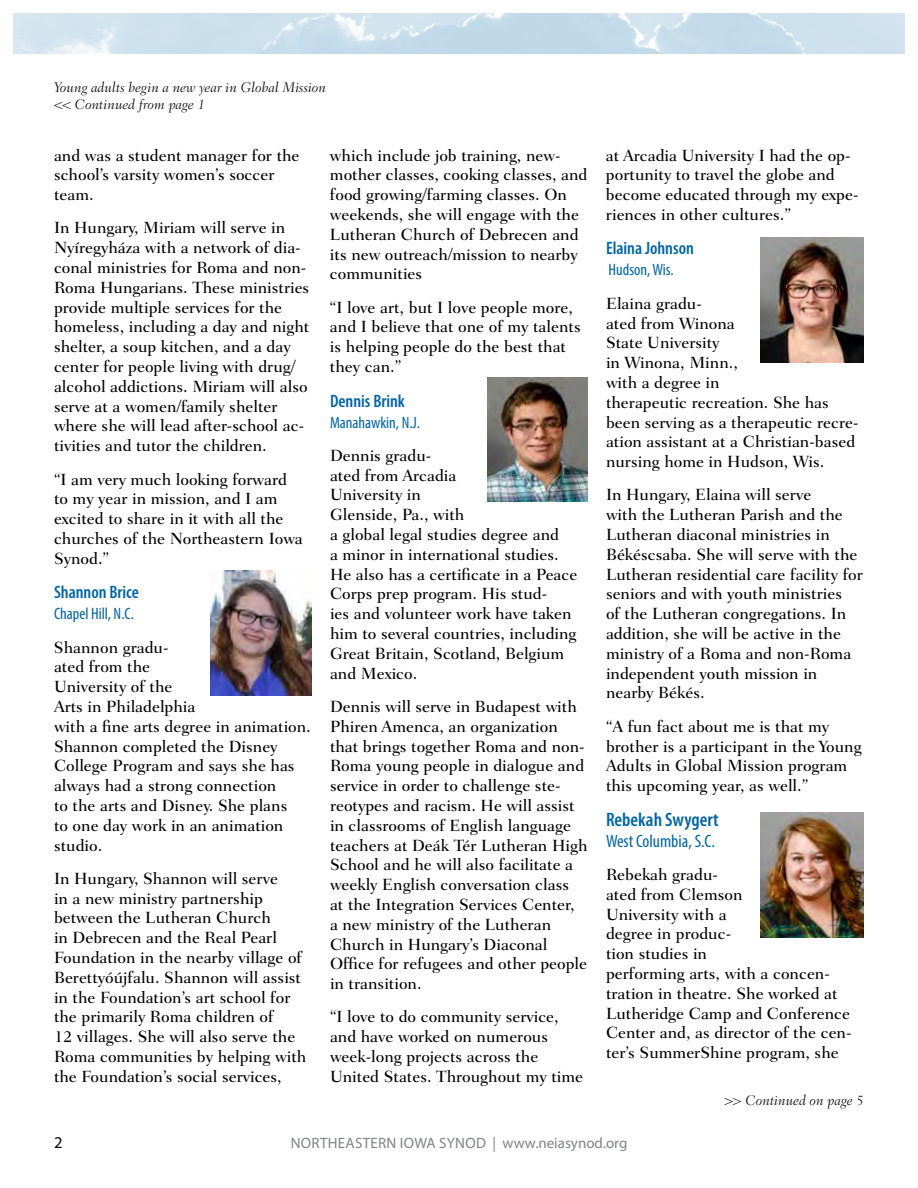
<style>
.page{position:relative;width:918px;height:1188px;background:#fff}
.page>*{position:absolute;margin:0;border:0;box-sizing:border-box;transform-origin:0 0}
.t1{font:600 condensed 19.5px "Myriad Pro";color:#0065a4}
.t2{font:600 condensed 18px "Myriad Pro";color:#0065a4}
.t3{font:condensed 18px "Myriad Pro";color:#0065a4}
.t4{font:500 16.5px/19.8px "Fairfield LT Std";color:#000}
.t5{font:condensed 16.5px "Myriad Pro";color:#0065a4}
.t6{font:16.5px "Myriad Pro";color:#000}
.t7{font:15px "Myriad Pro";letter-spacing:.02em;color:#808285}
.t8{font:italic 300 14.25px/17.1px "Fairfield LT Std";color:#000}
</style>
<div class="page">
<img style="left:14px;top:14px;width:890px;height:40px">
<img style="left:760px;top:238px;width:104px;height:125px">
<img style="left:487px;top:377px;width:101px;height:124px">
<img style="left:211px;top:570px;width:101px;height:125px">
<img style="left:761px;top:812px;width:102px;height:125px">
<p class="t8" style="left:54px;top:79px;width:274px">Young adults begin a new year in Global Mission &lt;&lt; Continued from page 1</p>
<p class="t4" style="left:54px;top:145px;width:247px">and was a student manager for the school’s varsity women’s soccer team.</p>
<p class="t4" style="left:54px;top:218px;width:257px">In Hungary, Miriam will serve in Nyíregyháza with a network of dia&shy;conal ministries for Roma and non-Roma Hungarians. These ministries provide multiple services for the homeless, including a day and night shelter, a soup kitchen, and a day center for people living with drug/ alcohol addictions. Miriam will also serve at a women/family shelter where she will lead after-school ac&shy;tivities and tutor the children.</p>
<p class="t4" style="left:54px;top:469px;width:250px">“I am very much looking forward to my year in mission, and I am excited to share in it with all the churches of the Northeastern Iowa<br>Synod.”</p>
<p class="t2" style="left:54px;top:581px;width:86px">Shannon Brice</p>
<p class="t5" style="left:54px;top:604px;width:81px">Chapel Hill, N.C.</p>
<p class="t4" style="left:54px;top:637px;width:258px">Shannon gradu-<br>ated from the<br>University of the<br>Arts in Philadelphia<br>with a fine arts degree in animation.<br>Shannon completed the Disney<br>College Program and says she has always had a strong connection<br>to the arts and Disney. She plans<br>to one day work in an animation studio.</p>
<p class="t4" style="left:54px;top:869px;width:254px">In Hungary, Shannon will serve<br>in a new ministry partnership between the Lutheran Church<br>in Debrecen and the Real Pearl<br>Foundation in the nearby village of<br>Berettyóújfalu. Shannon will assist in the Foundation’s art school for the primarily Roma children of<br>12 villages. She will also serve the<br>Roma communities by helping with the Foundation’s social services,</p>
<p class="t4" style="left:330px;top:145px;width:259px">which include job training, new&shy;mother classes, cooking classes, and food growing/farming classes. On weekends, she will engage with the<br>Lutheran Church of Debrecen and its new outreach/mission to nearby communities</p>
<p class="t4" style="left:330px;top:297px;width:252px">“I love art, but I love people more, and I believe that one of my talents is helping people do the best that they can.”</p>
<p class="t2" style="left:330px;top:390px;width:76px">Dennis Brink</p>
<p class="t5" style="left:330px;top:412px;width:92px">Manahawkin, N.J.</p>
<p class="t4" style="left:330px;top:446px;width:249px">Dennis gradu-<br>ated from Arcadia<br>University in<br>Glenside, Pa., with<br>a global legal studies degree and<br>a minor in international studies.<br>He also has a certificate in a Peace<br>Corps prep program. His stud-<br>ies and volunteer work have taken him to several countries, including<br>Great Britain, Scotland, Belgium and Mexico.</p>
<p class="t4" style="left:330px;top:697px;width:259px">Dennis will serve in Budapest with<br>Phiren Amenca, an organization that brings together Roma and non-<br>Roma young people in dialogue and service in order to challenge ste&shy;reotypes and racism. He will assist in classrooms of English language teachers at Deák Tér Lutheran High<br>School and he will also facilitate a weekly English conversation class<br>at the Integration Services Center,<br>a new ministry of the Lutheran<br>Church in Hungary’s Diaconal<br>Office for refugees and other people in transition.</p>
<p class="t4" style="left:330px;top:1007px;width:255px">“I love to do community service, and have worked on numerous week-long projects across the<br>United States. Throughout my time</p>
<p class="t4" style="left:606px;top:145px;width:254px">at Arcadia University I had the op&shy;portunity to travel the globe and become educated through my expe&shy;riences in other cultures.”</p>
<p class="t2" style="left:606px;top:237px;width:89px">Elaina Johnson</p>
<p class="t5" style="left:609px;top:260px;width:66px">Hudson, Wis.</p>
<p class="t4" style="left:606px;top:293px;width:254px">Elaina gradu-<br>ated from Winona<br>State University<br>in Winona, Minn.,<br>with a degree in<br>therapeutic recreation. She has been serving as a therapeutic recre&shy;ation assistant at a Christian-based nursing home in Hudson, Wis.</p>
<p class="t4" style="left:606px;top:485px;width:258px">In Hungary, Elaina will serve<br>with the Lutheran Parish and the<br>Lutheran diaconal ministries in<br>Békéscsaba. She will serve with the<br>Lutheran residential care facility for seniors and with youth ministries<br>of the Lutheran congregations. In addition, she will be active in the ministry of a Roma and non-Roma independent youth mission in nearby Békés.</p>
<p class="t4" style="left:606px;top:716px;width:257px">“A fun fact about me is that my brother is a participant in the Young<br>Adults in Global Mission program this upcoming year, as well.”</p>
<p class="t1" style="left:606px;top:807px;width:114px">Rebekah Swygert</p>
<p class="t3" style="left:606px;top:830px;width:110px">West Columbia, S.C.</p>
<p class="t4" style="left:606px;top:865px;width:247px">Rebekah gradu-<br>ated from Clemson<br>University with a<br>degree in produc-<br>tion studies in<br>performing arts, with a concen&shy;tration in theatre. She worked at<br>Lutheridge Camp and Conference<br>Center and, as director of the cen&shy;ter’s SummerShine program, she</p>
<p class="t8" style="left:725px;top:1092px;width:141px">&gt;&gt; Continued on page 5</p>
<p class="t6" style="left:54px;top:1132px;width:10px">2</p>
<p class="t7" style="left:291px;top:1133px;width:338px">NORTHEASTERN IOWA SYN OD | WWW.NEIASYNOD.ORG</p>
</div>
